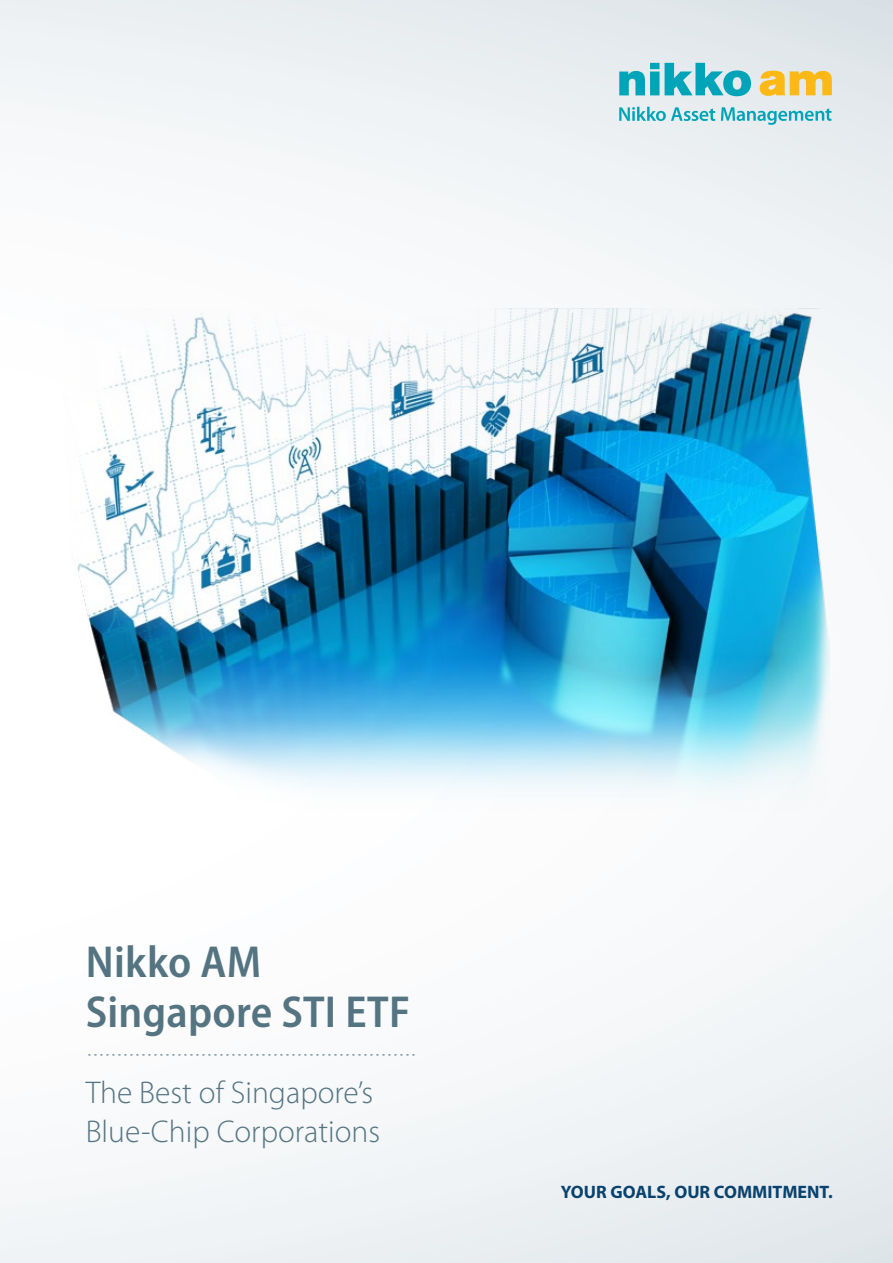
<style>
.page{position:relative;width:893px;height:1263px;background:#fff}
.page>*{position:absolute;margin:0;border:0;box-sizing:border-box;transform-origin:0 0}
.t1{font:600 semi-condensed 45px/49.8px "Myriad Pro";letter-spacing:.005em;color:#557482}
.t2{font:300 31.5px/39.3px "Myriad Pro";color:#557482}
.t3{font:700 18px "Myriad Pro";color:#09426d}
</style>
<div class="page">
<div style="left:0;top:0;width:893px;height:1263px;background:linear-gradient(to right,#fafbfc,#ecf0f2)"></div>
<svg style="left:89px;top:1054px;width:328px;height:1px"></svg>
<img style="left:63px;top:308px;width:766px;height:565px">
<svg style="left:619px;top:63px;width:132px;height:33px;background:#66c3d0"></svg>
<svg style="left:760px;top:71px;width:72px;height:25px;background:#f4c655"></svg>
<svg style="left:619px;top:107px;width:96px;height:14px"></svg>
<svg style="left:721px;top:107px;width:110px;height:18px;background:#9ed5dd"></svg>
<h1 class="t1" style="left:86px;top:936px;width:326px">Nikko AM<br>Singapore STI ETF</h1>
<p class="t2" style="left:86px;top:1072px;width:296px">The Best of Singapore’s<br>Blue-Chip Corporations</p>
<p class="t3" style="left:561px;top:1180px;width:273px">YOUR GOALS, OUR COMMITMENT.</p>
</div>
